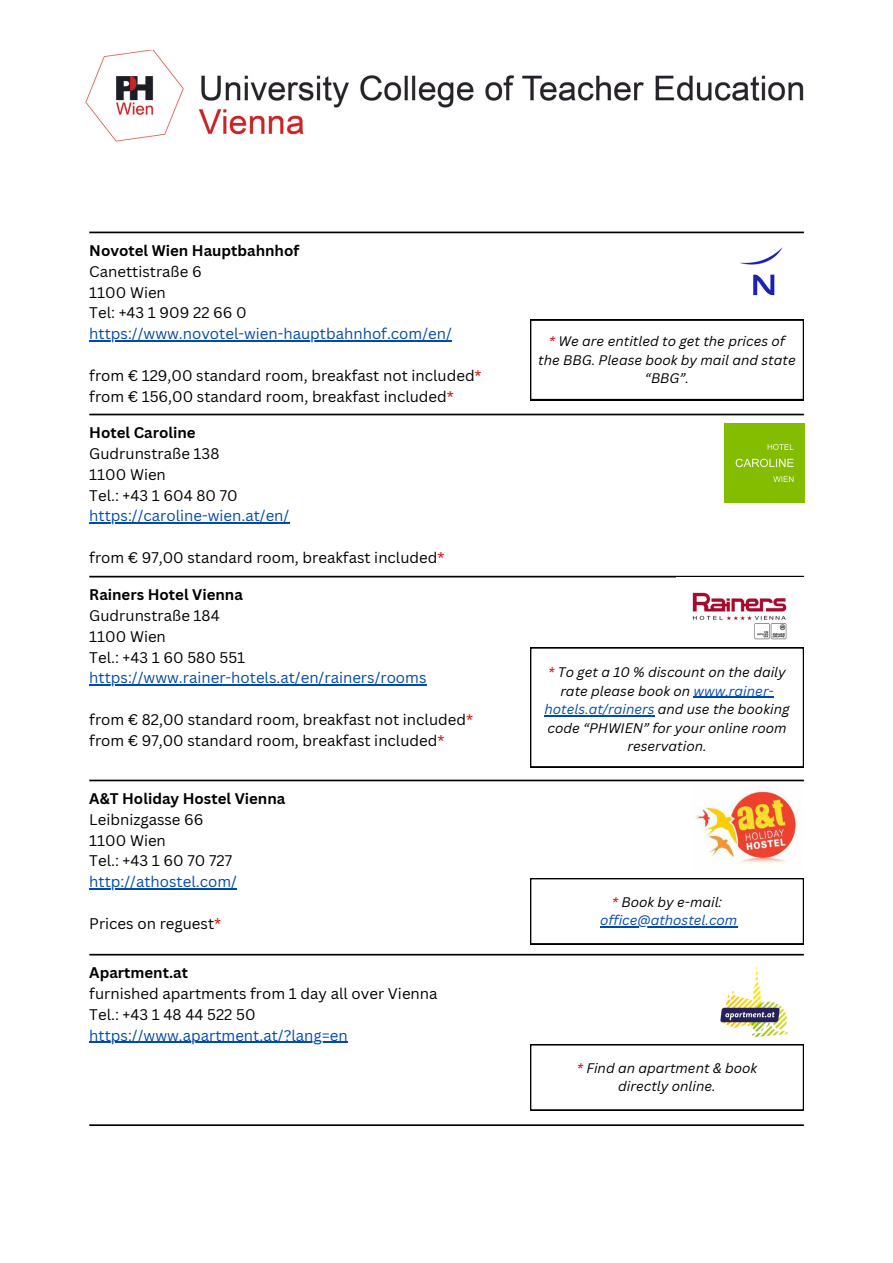
<style>
.page{position:relative;width:893px;height:1263px;background:#fff}
.page>*{position:absolute;margin:0;border:0;box-sizing:border-box;transform-origin:0 0}
.t1{font:15px/20.9px "Canva Sans";color:#000}
.t2{font:15px "Canva Sans";color:#004aad}
.t3{font:700 15px "Canva Sans";color:#000}
.t4{font:italic 13.5px/18.6px "Canva Sans";color:#000;text-align:center}
.t5{font:italic 13.5px/18.6px "Canva Sans";color:#004aad;text-align:center}
.s1{color:#cf0000}
.s2{color:#004aad}
.s3{color:#000}
</style>
<div class="page">
<hr style="left:89px;top:232px;width:715px;height:1px;background:#000">
<hr style="left:89px;top:954px;width:715px;height:1px;background:#000">
<hr style="left:89px;top:414px;width:715px;height:1px;background:#000">
<hr style="left:89px;top:576px;width:715px;height:1px;background:#000">
<hr style="left:89px;top:780px;width:715px;height:1px;background:#000">
<svg style="left:530px;top:320px;width:273px;height:80px"></svg>
<img style="left:692px;top:592px;width:112px;height:61px">
<svg style="left:530px;top:647px;width:273px;height:120px"></svg>
<svg style="left:530px;top:878px;width:273px;height:66px"></svg>
<img style="left:740px;top:247px;width:43px;height:49px">
<img style="left:725px;top:423px;width:79px;height:80px">
<img style="left:695px;top:787px;width:102px;height:76px">
<img style="left:720px;top:966px;width:68px;height:72px">
<hr style="left:89px;top:522px;width:200px;height:1px;background:#004aad">
<hr style="left:89px;top:340px;width:363px;height:1px;background:#004aad">
<hr style="left:89px;top:684px;width:337px;height:2px;background:#004aad">
<hr style="left:693px;top:697px;width:80px;height:1px;background:#004aad">
<hr style="left:544px;top:715px;width:110px;height:1px;background:#004aad">
<hr style="left:89px;top:888px;width:148px;height:1px;background:#004aad">
<hr style="left:600px;top:926px;width:137px;height:1px;background:#004aad">
<hr style="left:89px;top:1041px;width:259px;height:2px;background:#004aad">
<svg style="left:530px;top:1044px;width:273px;height:66px"></svg>
<hr style="left:89px;top:1124px;width:715px;height:2px;background:#000">
<img style="left:85px;top:50px;width:719px;height:92px">
<p class="t3" style="left:89px;top:240px;width:211px">Novotel Wien Hauptbahnhof</p>
<p class="t1" style="left:89px;top:260px;width:159px">Canettistraße 6<br>1100 Wien<br>Tel: +43 1 909 22 66 0</p>
<p class="t2" style="left:89px;top:323px;width:364px">https://www.novotel-wien-hauptbahnhof.com/en/</p>
<p class="t1" style="left:89px;top:365px;width:394px">from € 129,00 standard room, breakfast not included<span class="s1">* </span>from € 156,00 standard room, breakfast included<span class="s1">*</span></p>
<p class="t3" style="left:89px;top:422px;width:108px">Hotel Caroline</p>
<p class="t1" style="left:89px;top:443px;width:150px">Gudrunstraße 138<br>1100 Wien<br>Tel.: +43 1 604 80 70</p>
<p class="t2" style="left:89px;top:505px;width:202px">https://caroline-wien.at/en/</p>
<p class="t1" style="left:89px;top:547px;width:357px">from € 97,00 standard room, breakfast included<span class="s1">*</span></p>
<p class="t3" style="left:89px;top:584px;width:155px">Rainers Hotel Vienna</p>
<p class="t1" style="left:89px;top:605px;width:157px">Gudrunstraße 184<br>1100 Wien<br>Tel.: +43 1 60 580 551</p>
<p class="t2" style="left:89px;top:667px;width:339px">https://www.rainer-hotels.at/en/rainers/rooms</p>
<p class="t1" style="left:89px;top:709px;width:385px">from € 82,00 standard room, breakfast not included<span class="s1">* </span>from € 97,00 standard room, breakfast included<span class="s1">*</span></p>
<p class="t3" style="left:89px;top:788px;width:198px">A&amp;T Holiday Hostel Vienna</p>
<p class="t1" style="left:89px;top:808px;width:144px">Leibnizgasse 66<br>1100 Wien<br>Tel.: +43 1 60 70 727</p>
<p class="t2" style="left:89px;top:871px;width:149px">http://athostel.com/</p>
<p class="t1" style="left:89px;top:913px;width:133px">Prices on reguest<span class="s1">*</span></p>
<p class="t3" style="left:89px;top:962px;width:100px">Apartment.at</p>
<p class="t1" style="left:89px;top:983px;width:350px">furnished apartments from 1 day all over Vienna<br>Tel.: +43 1 48 44 522 50</p>
<p class="t2" style="left:89px;top:1024px;width:260px">https://www.apartment.at/?lang=en</p>
<p class="t4" style="left:538px;top:332px;width:259px"><span class="s1">*</span> We are entitled to get the prices of the BBG. Please book by mail and state “BBG”.</p>
<p class="t4" style="left:544px;top:662px;width:246px"><span class="s1">*</span> To get a 10 % discount on the daily rate please book on <span class="s2">www.rainer&shy;hotels.at/rainers</span> and use the booking code “PHWIEN” for your online room reservation.</p>
<p class="t5" style="left:600px;top:892px;width:139px"><span class="s1">*</span> <span class="s3">Book by e-mail: </span>office@athostel.com</p>
<p class="t4" style="left:577px;top:1058px;width:182px"><span class="s1">*</span> Find an apartment &amp; book directly online.</p>
</div>
